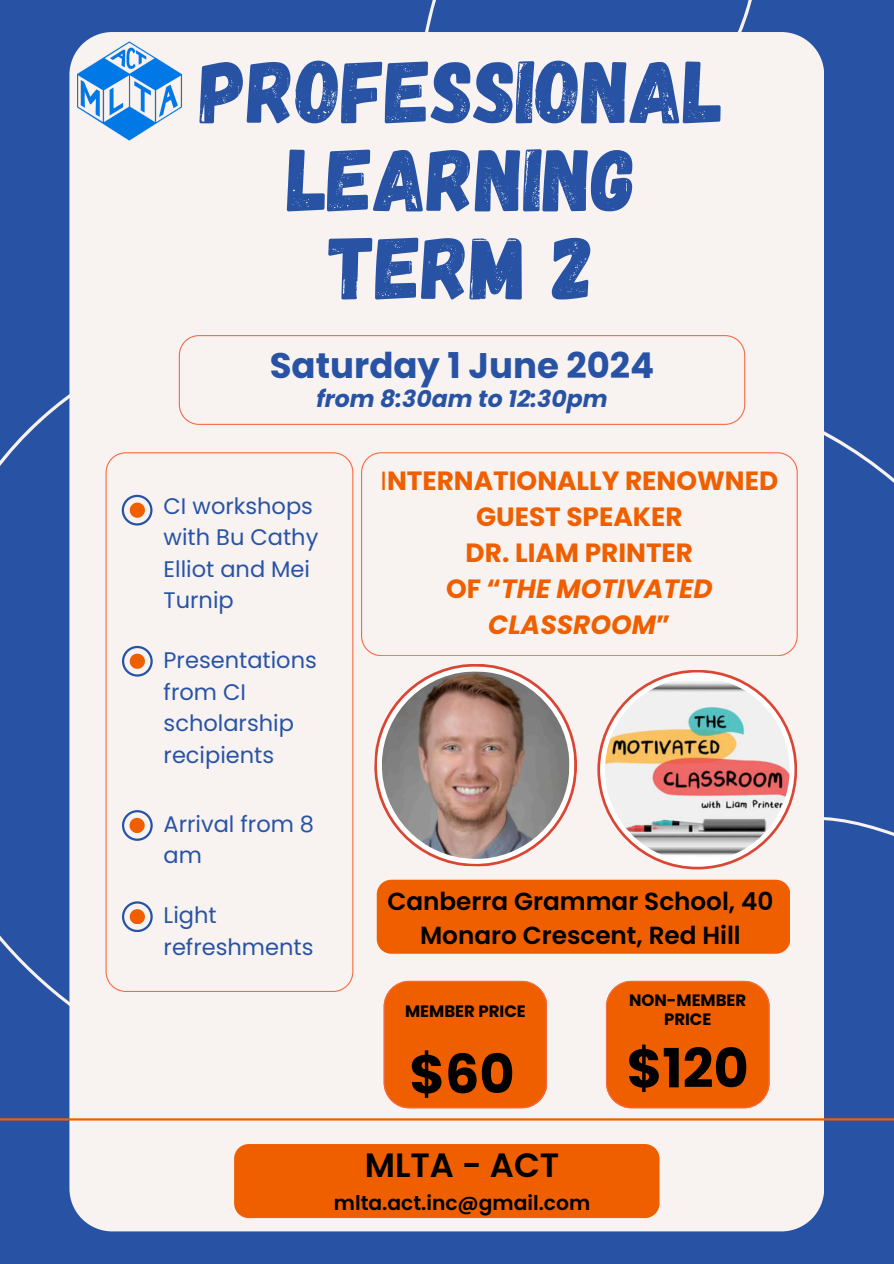
<style>
.page{position:relative;width:894px;height:1264px;background:#fff}
.page>*{position:absolute;margin:0;border:0;box-sizing:border-box;transform-origin:0 0}
.t1{font:88.65px/88.1px "Gagalin";color:#2853a5;text-align:center}
.t2{font:700 54px "Poppins";color:#000}
.t3{font:700 35.55px "Poppins";color:#2853a5}
.t4{font:600 33.75px "Poppins";color:#000}
.t5{font:700 26.4px/36px "Poppins";color:#ef5f00;text-align:center}
.t6{font:600 24.75px/33.8px "Poppins";color:#000;text-align:center}
.t7{font:italic 700 23.55px "Poppins";color:#2853a5}
.t8{font:22.5px/31.5px "Poppins";color:#2853a5}
.t9{font:600 20.25px "Poppins";color:#000}
.t10{font:700 16.5px/19.2px "Poppins";color:#000;text-align:center}
.s1{font-weight:400}
.s2{font-style:italic}
</style>
<div class="page">
<div style="left:0;top:0;width:893px;height:1263px;background:#2853a5"></div>
<div style="left:69px;top:32px;width:755px;height:1199px;background:#f8f3f1"></div>
<div style="left:105px;top:452px;width:248px;height:540px;background:#f8f3f1"></div>
<div style="left:234px;top:1143px;width:425px;height:74px;background:#ef5f00"></div>
<svg style="left:122px;top:495px;width:30px;height:30px"></svg>
<hr style="left:0;top:1118px;width:893px;height:2px;background:#ef5f00">
<div style="left:361px;top:452px;width:436px;height:204px;background:#f8f3f1"></div>
<svg style="left:859px;top:864px;width:34px;height:29px"></svg>
<svg style="left:880px;top:900px;width:13px;height:15px"></svg>
<svg style="left:373px;top:662px;width:205px;height:205px"></svg>
<img style="left:380px;top:670px;width:190px;height:190px">
<svg style="left:597px;top:669px;width:200px;height:200px;background:#e16b5d"></svg>
<div style="left:600px;top:672px;width:194px;height:194px;background:#fff;border-radius:50%"></div>
<img style="left:604px;top:677px;width:185px;height:184px;border-radius:50%">
<svg style="left:122px;top:810px;width:30px;height:30px"></svg>
<svg style="left:122px;top:646px;width:30px;height:30px"></svg>
<svg style="left:122px;top:901px;width:30px;height:30px"></svg>
<div style="left:383px;top:980px;width:164px;height:128px;background:#ef5f00"></div>
<div style="left:605px;top:980px;width:164px;height:128px;background:#ef5f00"></div>
<div style="left:179px;top:335px;width:566px;height:90px;background:#f8f3f1"></div>
<img style="left:77px;top:42px;width:106px;height:99px">
<div style="left:376px;top:879px;width:414px;height:74px;background:#ef5f00"></div>
<p class="t1" style="left:200px;top:43px;width:524px">PROFESSIONAL<br>LEARNING<br>TERM 2</p>
<h4 class="t3" style="left:270px;top:340px;width:386px">Saturday 1 June 2024</h4>
<h4 class="t7" style="left:316px;top:382px;width:293px">from 8:30am to 12:30pm</h4>
<h6 class="t8" style="left:163px;top:490px;width:156px">CI workshops with Bu Cathy<br>Elliot and Mei<br>Turnip</h6>
<p class="t8" style="left:163px;top:644px;width:155px">Presentations from CI scholarship recipients</p>
<h6 class="t8" style="left:163px;top:808px;width:152px">Arrival from 8 am</h6>
<p class="t8" style="left:163px;top:899px;width:151px">Light refreshments</p>
<p class="t5" style="left:380px;top:463px;width:399px"><span class="s1">I</span>NTERNATIONALLY RENOWNED<br>GUEST SPEAKER<br>DR. LIAM PRINTER<br>OF “<span class="s2">THE MOTIVATED<br>CLASSROOM</span>”</p>
<h2 class="t6" style="left:387px;top:884px;width:387px">Canberra Grammar School, 40<br>Monaro Crescent, Red Hill</h2>
<h6 class="t10" style="left:405px;top:1001px;width:122px">MEMBER PRICE</h6>
<h3 class="t2" style="left:409px;top:1036px;width:107px">$60</h3>
<p class="t10" style="left:629px;top:990px;width:119px">NON-MEMBER<br>PRICE</p>
<p class="t2" style="left:626px;top:1030px;width:123px">$120</p>
<p class="t4" style="left:364px;top:1141px;width:196px">MLTA - ACT</p>
<p class="t9" style="left:334px;top:1188px;width:258px">mlta.act.inc@gmail.com</p>
</div>
